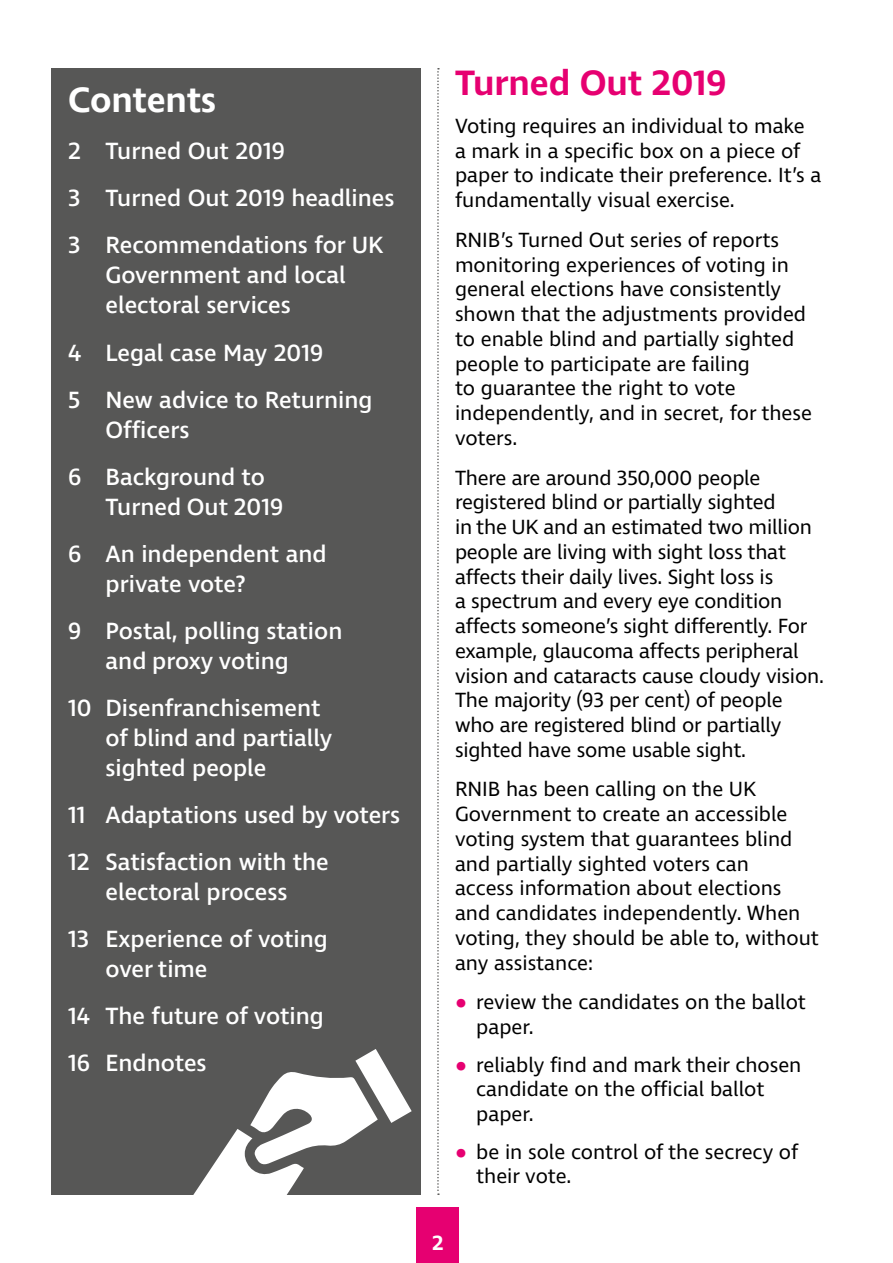
<style>
.page{position:relative;width:893px;height:1263px;background:#fff}
.page>*{position:absolute;margin:0;border:0;box-sizing:border-box;transform-origin:0 0}
.t1{font:600 36px "Ingra";letter-spacing:-.005em;color:#e60071}
.t2{font:600 36px "Ingra";letter-spacing:-.005em;color:#fff}
.t3{font:500 24px/30px "Ingra";color:#fff}
.P___14pt_Body{font:21px/24.8px "Ingra";letter-spacing:-.005em;color:#000}
.P___14pt_bullets{font:21px/24.8px "Ingra";color:#000}
.t4{font:600 21px "Ingra";color:#fff}
.s1{font-weight:700;font-size:30px;color:#e60071}
</style>
<div class="page">
<svg style="left:437px;top:68px;width:2px;height:1127px"></svg>
<div style="left:51px;top:68px;width:370px;height:1127px;background:#575756"></div>
<svg style="left:193px;top:1049px;width:219px;height:146px"></svg>
<div style="left:417px;top:1208px;width:42px;height:55px;background:#e60071"></div>
<p class="t2" style="left:68px;top:78px;width:150px">Contents</p>
<p class="t3" style="left:68px;top:138px;width:218px">2 Turned Out 2019</p>
<p class="t3" style="left:68px;top:185px;width:328px">3 Turned Out 2019 headlines</p>
<p class="t3" style="left:106px;top:232px;width:279px;text-indent:-38px">3 Recommendations for UK<br>Government and local electoral services</p>
<p class="t3" style="left:68px;top:339px;width:257px">4 Legal case May 2019</p>
<p class="t3" style="left:106px;top:386px;width:268px;text-indent:-38px">5 New advice to Returning<br>Officers</p>
<p class="t3" style="left:106px;top:463px;width:179px;text-indent:-38px">6 Background to<br>Turned Out 2019</p>
<p class="t3" style="left:106px;top:540px;width:223px;text-indent:-38px">6 An independent and private vote?</p>
<p class="t3" style="left:106px;top:617px;width:238px;text-indent:-38px">9 Postal, polling station and proxy voting</p>
<p class="t3" style="left:106px;top:694px;width:228px;text-indent:-38px">10 Disenfranchisement of blind and partially sighted people</p>
<p class="t3" style="left:68px;top:801px;width:334px">11 Adaptations used by voters</p>
<p class="t3" style="left:68px;top:848px;width:262px;text-align:center">12 Satisfaction with the electoral process</p>
<p class="t3" style="left:106px;top:925px;width:224px;text-indent:-38px">13 Experience of voting over time</p>
<p class="t3" style="left:68px;top:1002px;width:257px">14 The future of voting</p>
<p class="t3" style="left:68px;top:1049px;width:140px">16 Endnotes</p>
<h2 class="t1" style="left:455px;top:61px;width:273px">Turned Out 2019</h2>
<p class="P___14pt_Body" style="left:455px;top:115px;width:368px">Voting requires an individual to make<br>a mark in a specific box on a piece of paper to indicate their preference. It’s a fundamentally visual exercise.</p>
<p class="P___14pt_Body" style="left:455px;top:228px;width:358px">RNIB’s Turned Out series of reports monitoring experiences of voting in general elections have consistently shown that the adjustments provided to enable blind and partially sighted people to participate are failing<br>to guarantee the right to vote independently, and in secret, for these voters.</p>
<p class="P___14pt_Body" style="left:455px;top:466px;width:370px">There are around 350,000 people registered blind or partially sighted<br>in the UK and an estimated two million people are living with sight loss that affects their daily lives. Sight loss is<br>a spectrum and every eye condition affects someone’s sight differently. For example, glaucoma affects peripheral vision and cataracts cause cloudy vision.<br>The majority (93 per cent) of people who are registered blind or partially sighted have some usable sight.</p>
<p class="P___14pt_Body" style="left:455px;top:778px;width:365px">RNIB has been calling on the UK<br>Government to create an accessible voting system that guarantees blind and partially sighted voters can<br>access information about elections and candidates independently. When voting, they should be able to, without any assistance:</p>
<p class="P___14pt_bullets" style="left:476px;top:991px;width:331px;text-indent:-21px"><span class="s1">•</span> review the candidates on the ballot paper.</p>
<p class="P___14pt_bullets" style="left:476px;top:1053px;width:327px;text-indent:-21px"><span class="s1">•</span> reliably find and mark their chosen candidate on the official ballot paper.</p>
<p class="P___14pt_bullets" style="left:476px;top:1140px;width:324px;text-indent:-21px"><span class="s1">•</span> be in sole control of the secrecy of their vote.</p>
<p class="t4" style="left:432px;top:1229px;width:13px">2</p>
</div>
